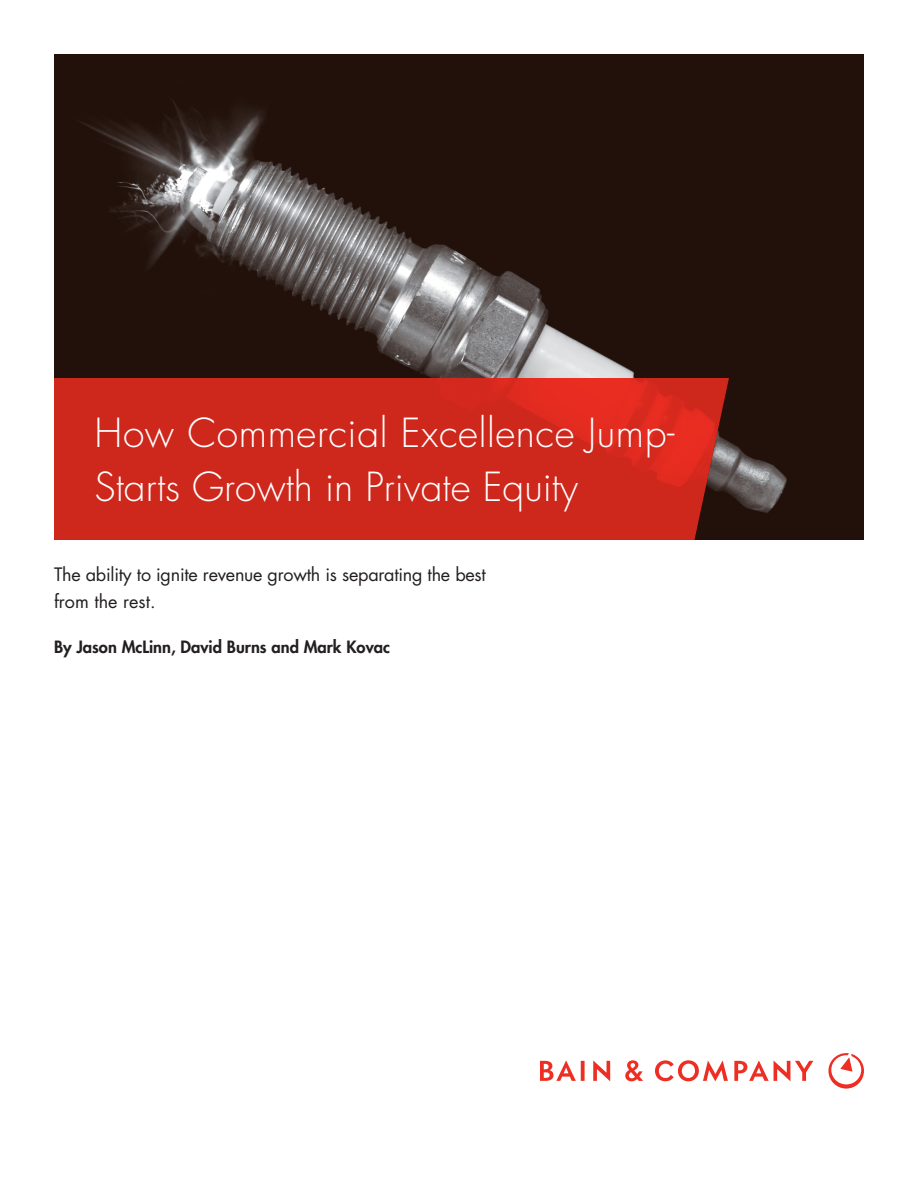
<style>
.page{position:relative;width:918px;height:1188px;background:#fff}
.page>*{position:absolute;margin:0;border:0;box-sizing:border-box;transform-origin:0 0}
.Headline{font:300 39px/54px "Futura";letter-spacing:.015em;color:#fff}
.Subtitle{font:18px/27px "Futura";letter-spacing:-.015em;color:#231f20}
.Byline{font:800 16.5px "Futura";color:#231f20}
</style>
<div class="page">
<img style="left:54px;top:54px;width:810px;height:486px">
<svg style="left:54px;top:378px;width:675px;height:162px;background:#ce271c"></svg>
<svg style="left:655px;top:1060px;width:73px;height:21px"></svg>
<svg style="left:593px;top:1060px;width:17px;height:21px"></svg>
<svg style="left:540px;top:1060px;width:45px;height:21px"></svg>
<svg style="left:625px;top:1060px;width:18px;height:21px"></svg>
<svg style="left:734px;top:1060px;width:79px;height:21px"></svg>
<svg style="left:828px;top:1053px;width:36px;height:36px"></svg>
<p class="Headline" style="left:94px;top:407px;width:582px">How Commercial Excellence Jump-<br>Starts Growth in Private Equity</p>
<p class="Subtitle" style="left:54px;top:561px;width:433px">The ability to ignite revenue growth is separating the best from the rest.</p>
<p class="Byline" style="left:54px;top:636px;width:338px">By Jason McLinn, David Burns and Mark Kovac</p>
</div>
